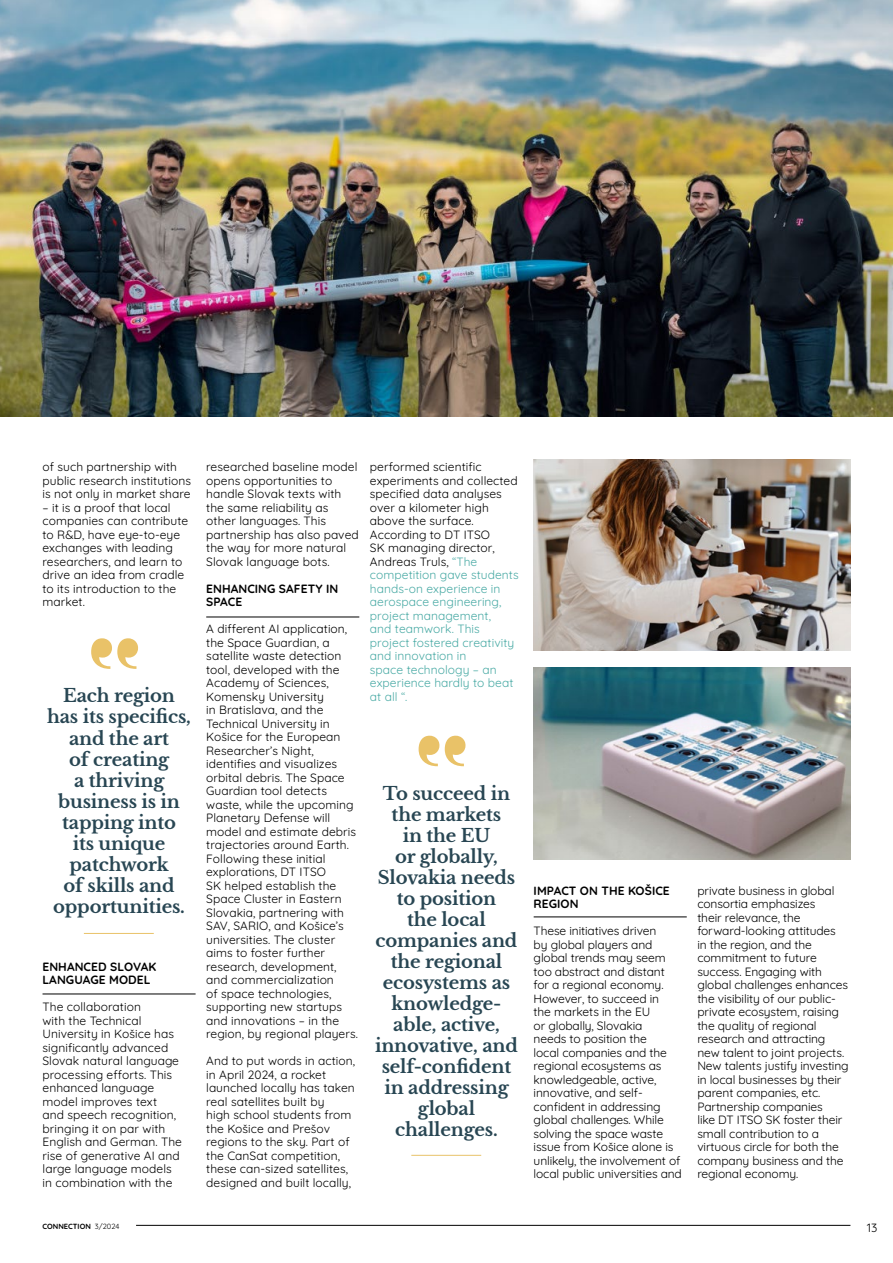
<style>
.page{position:relative;width:893px;height:1263px;background:#fff}
.page>*{position:absolute;margin:0;border:0;box-sizing:border-box;transform-origin:0 0}
.t1{font:700 18px/21px "Libre Baskerville";letter-spacing:-.01em;color:#284653;text-align:center}
.t2{font:12px/13.5px "Quicksand";letter-spacing:.005em;color:#000}
.t3{font:12px/13.5px "Quicksand";letter-spacing:.005em;color:#4aaaa5}
.t4{font:700 12px/13.5px "Quicksand";letter-spacing:.005em;color:#000}
.t5{font:700 7.5px "Quicksand";color:#000}
.s1{color:#000}
.s2{font-weight:400}
</style>
<div class="page">
<hr style="left:136px;top:1225px;width:714px;height:1px;background:#000">
<hr style="left:43px;top:993px;width:153px;height:1px;background:#000">
<hr style="left:206px;top:617px;width:153px;height:1px;background:#000">
<svg style="left:91px;top:638px;width:47px;height:31px"></svg>
<hr style="left:84px;top:933px;width:70px;height:1px;background:#e9c268">
<svg style="left:419px;top:736px;width:46px;height:30px"></svg>
<hr style="left:411px;top:1155px;width:70px;height:1px;background:#e9c268">
<img style="left:0;top:0;width:893px;height:417px">
<img style="left:534px;top:459px;width:316px;height:192px">
<img style="left:534px;top:668px;width:316px;height:191px">
<hr style="left:534px;top:916px;width:153px;height:1px;background:#000">
<p class="t2" style="left:43px;top:459px;width:150px">of such partnership with public research institutions is not only in market share</p>
<p class="t2" style="left:43px;top:500px;width:147px">– it is a proof that local companies can contribute to R&amp;D, have eye-to-eye exchanges with leading researchers, and learn to drive an idea from cradle to its introduction to the market.</p>
<h1 class="t1" style="left:47px;top:686px;width:145px">Each region has its specifics, and the art<br>of creating<br>a thriving business is in tapping into<br>its unique patchwork<br>of skills and opportunities.</h1>
<p class="t4" style="left:43px;top:959px;width:115px">ENHANCED SLOVAK<br>LANGUAGE MODEL</p>
<p class="t2" style="left:43px;top:999px;width:141px">The collaboration<br>with the Technical<br>University in Košice has significantly advanced<br>Slovak natural language processing efforts. This enhanced language model improves text<br>and speech recognition, bringing it on par with<br>English and German. The rise of generative AI and large language models in combination with the</p>
<p class="t2" style="left:206px;top:459px;width:154px">researched baseline model opens opportunities to handle Slovak texts with the same reliability as other languages. This partnership has also paved the way for more natural<br>Slovak language bots.</p>
<p class="t4" style="left:206px;top:581px;width:133px">ENHANCING SAFETY IN<br>SPACE</p>
<p class="t2" style="left:206px;top:621px;width:153px">A different AI application, the Space Guardian, a satellite waste detection tool, developed with the<br>Academy of Sciences,<br>Komensky University<br>in Bratislava, and the<br>Technical University in<br>Košice for the European<br>Researcher’s Night, identifies and visualizes orbital debris. The Space<br>Guardian tool detects waste, while the upcoming<br>Planetary Defense will model and estimate debris trajectories around Earth.<br>Following these initial explorations, DT ITSO<br>SK helped establish the<br>Space Cluster in Eastern<br>Slovakia, partnering with<br>SAV, SARIO, and Košice’s universities. The cluster aims to foster further research, development, and commercialization<br>of space technologies, supporting new startups and innovations – in the region, by regional players.</p>
<p class="t2" style="left:206px;top:1053px;width:151px">And to put words in action, in April 2024, a rocket launched locally has taken real satellites built by<br>high school students from the Košice and Prešov regions to the sky. Part of the CanSat competition, these can-sized satellites, designed and built locally,</p>
<p class="t3" style="left:370px;top:459px;width:150px"><span class="s1">performed scientific experiments and collected specified data analyses over a kilometer high above the surface.<br>According to DT ITSO<br>SK managing director,<br>Andreas Truls,</span> “The competition gave students hands-on experience in aerospace engineering, project management,<br>and teamwork. This project fostered creativity and innovation in<br>space technology – an experience hardly to beat at all “.</p>
<h1 class="t1" style="left:375px;top:783px;width:144px">To succeed in the markets<br>in the EU<br>or globally,<br>Slovakia needs to position<br>the local companies and the regional ecosystems as knowledge&shy;able, active, innovative, and self-confident in addressing global challenges.</h1>
<p class="t4" style="left:534px;top:882px;width:138px">IMPACT ON THE KOŠICE<br>REGION</p>
<p class="t2" style="left:534px;top:923px;width:150px">These initiatives driven<br>by global players and global trends may seem too abstract and distant for a regional economy.<br>However, to succeed in<br>the markets in the EU<br>or globally, Slovakia<br>needs to position the<br>local companies and the regional ecosystems as knowledgeable, active, innovative, and self&shy;confident in addressing global challenges. While solving the space waste issue from Košice alone is unlikely, the involvement of local public universities and</p>
<p class="t2" style="left:697px;top:882px;width:153px">private business in global consortia emphasizes<br>their relevance, the forward-looking attitudes<br>in the region, and the commitment to future success. Engaging with global challenges enhances the visibility of our public&shy;private ecosystem, raising the quality of regional research and attracting new talent to joint projects.<br>New talents justify investing in local businesses by their parent companies, etc.<br>Partnership companies<br>like DT ITSO SK foster their small contribution to a virtuous circle for both the company business and the regional economy.</p>
<p class="t5" style="left:43px;top:1220px;width:78px">CONNECTION <span class="s2">3/2024</span></p>
<p class="t2" style="left:867px;top:1219px;width:12px">13</p>
</div>
